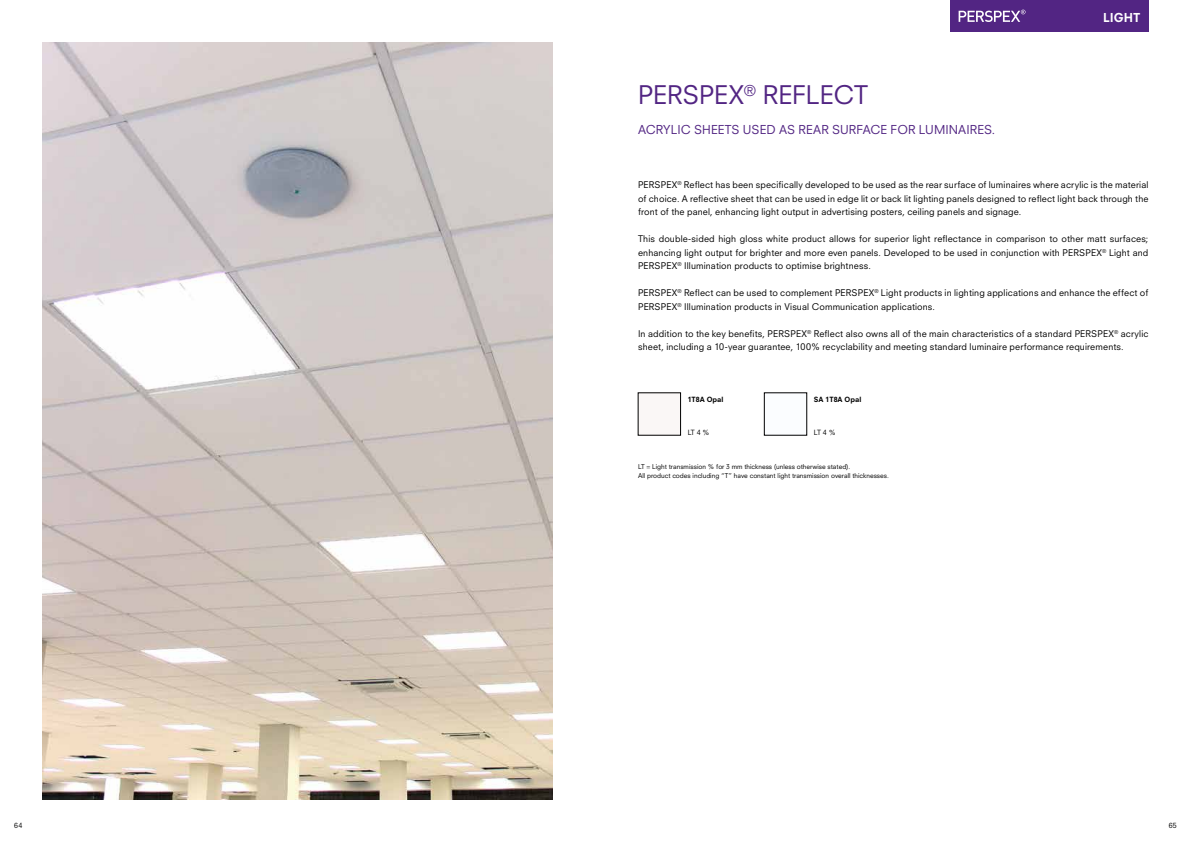
<style>
.page{position:relative;width:1191px;height:842px;background:#fff}
.page>*{position:absolute;margin:0;border:0;box-sizing:border-box;transform-origin:0 0}
.t1{font:25px "Neuzeit SLT Std";color:#522583}
.t2{font:12px "Neuzeit SLT Std";letter-spacing:.005em;color:#522583}
.t3{font:800 12px "Neuzeit SLT Std";color:#fff}
.t4{font:9px/13.5px "Neuzeit SLT Std";letter-spacing:.015em;color:#000;text-align:justify}
.t5{font:800 7px "Neuzeit SLT Std";color:#000}
.t6{font:7px "Neuzeit SLT Std";letter-spacing:-.02em;color:#000}
.t7{font:6.5px/9.3px "Neuzeit SLT Std";color:#000}
</style>
<div class="page">
<div style="left:950px;top:0;width:198px;height:31px;background:#522583"></div>
<svg style="left:958px;top:10px;width:67px;height:12px"></svg>
<img style="left:43px;top:43px;width:510px;height:756px">
<h1 class="t1" style="left:638px;top:79px;width:231px">PERSPEX<sup>®</sup> REFLECT</h1>
<h2 class="t2" style="left:638px;top:122px;width:359px">ACRYLIC SHEETS USED AS REAR SURFACE FOR LUMINAIRES.</h2>
<h2 class="t3" style="left:1103px;top:10px;width:39px">LIGHT</h2>
<p class="t4" style="left:638px;top:178px;width:512px">PERSPEX<sup>®</sup> Reflect has been specifically developed to be used as the rear surface of luminaires where acrylic is the material of choice. A reflective sheet that can be used in edge lit or back lit lighting panels designed to reflect light back through the front of the panel, enhancing light output in advertising posters, ceiling panels and signage.</p>
<p class="t4" style="left:638px;top:232px;width:512px">This double-sided high gloss white product allows for superior light refl ectance in comparison to other matt surfaces; enhancing light output for brighter and more even panels. Developed to be used in conjunction with PERSPEX<sup>®</sup> Light and PERSPEX<sup>®</sup> Illumination products to optimise brightness.</p>
<p class="t4" style="left:638px;top:286px;width:512px">PERSPEX<sup>®</sup> Reflect can be used to complement PERSPEX<sup>®</sup> Light products in lighting applications and enhance the effect of<br>PERSPEX<sup>®</sup> Illumination products in Visual Communication applications.</p>
<p class="t4" style="left:638px;top:327px;width:512px">In addition to the key benefits, PERSPEX<sup>®</sup> Refl ect also owns all of the main characteristics of a standard PERSPEX<sup>®</sup> acrylic sheet, including a 10-year guarantee, 100% recyclability and meeting standard luminaire performance requirements.</p>
<p class="t5" style="left:814px;top:395px;width:49px">SA 1T8A Opal</p>
<p class="t6" style="left:814px;top:428px;width:23px">LT 4 %</p>
<p class="t7" style="left:638px;top:461px;width:252px">LT = Light transmission % for 3 mm thickness (unless otherwise stated).<br>All product codes including “T” have constant light transmission overall thicknesses.</p>
<p class="t5" style="left:687px;top:395px;width:37px">1T8A Opal</p>
<p class="t6" style="left:687px;top:428px;width:23px">LT 4 %</p>
<p class="t6" style="left:14px;top:821px;width:10px">64</p>
<p class="t6" style="left:1168px;top:821px;width:10px">65</p>
</div>
